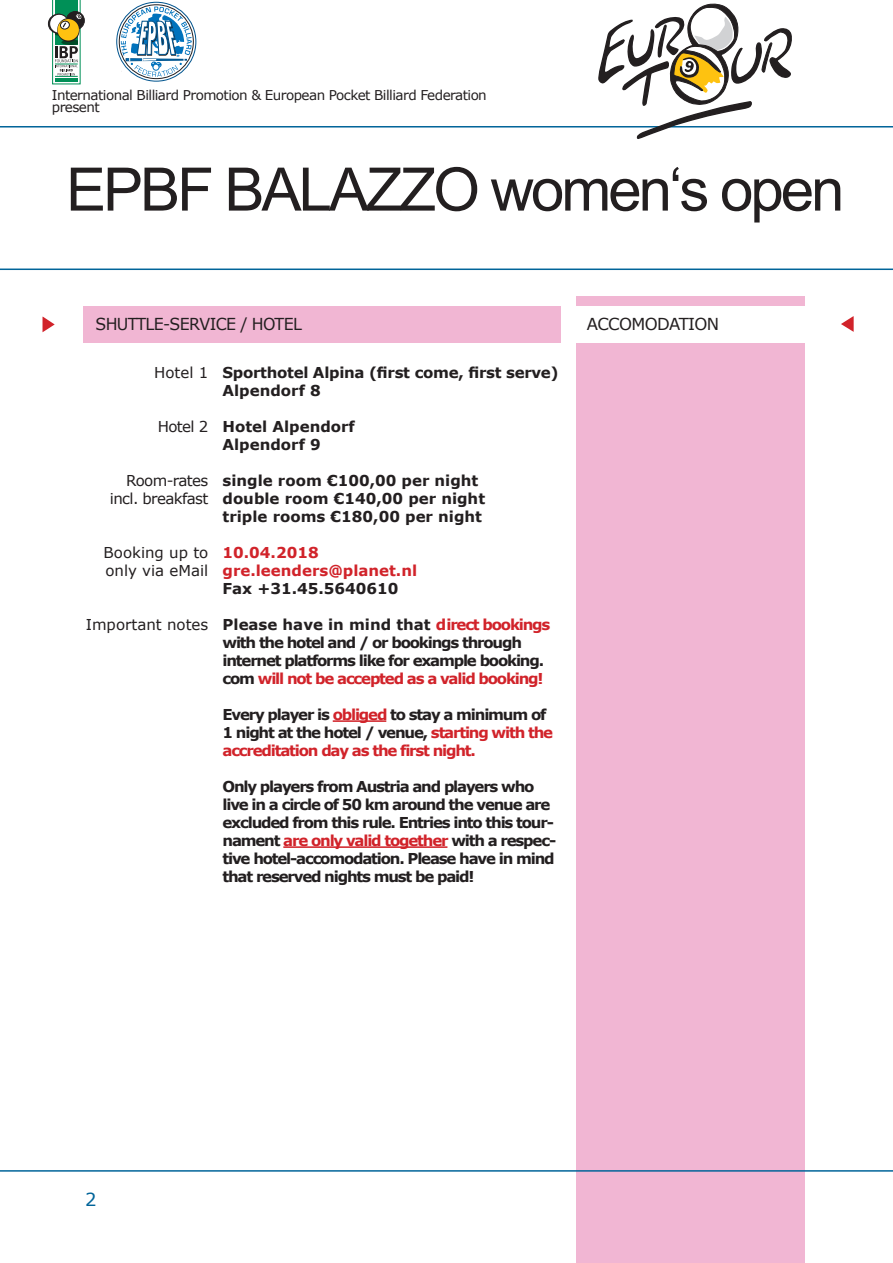
<style>
.page{position:relative;width:893px;height:1263px;background:#fff}
.page>*{position:absolute;margin:0;border:0;box-sizing:border-box;transform-origin:0 0}
.t1{font:60px "Arial";letter-spacing:-.05em;color:#231f20}
.t2{font:18px "Verdana";color:#016499}
.t3{font:16.5px "Verdana";letter-spacing:-.04em;color:#231f20;scale:.96 1}
.t4{font:16.5px "Verdana";letter-spacing:-.04em;color:#231f20}
.t5{font:700 15px/18px "Verdana";letter-spacing:-.08em;color:#231f20}
.t6{font:700 15px "Verdana";color:#231f20}
.t7{font:700 15px/18px "Verdana";letter-spacing:-.08em;color:#d1232a}
.t8{font:15px/18px "Verdana";color:#231f20}
.t9{font:700 15px "Verdana";letter-spacing:-.02em;color:#231f20}
.t10{font:15px/18px "Verdana";letter-spacing:-.04em;color:#231f20;text-align:right}
.t11{font:700 15px "Verdana";color:#d1232a}
.t12{font:13.5px/12px "Verdana";letter-spacing:-.04em;color:#231f20}
.s1{color:#d1232a}
.s2{color:#231f20}
</style>
<div class="page">
<div style="left:576px;top:296px;width:229px;height:967px;background:#f1b6d3"></div>
<svg style="left:0;top:126px;width:893px;height:144px"></svg>
<div style="left:48px;top:14px;width:21px;height:20px;border:1px solid #231f20;border-radius:50%"></div>
<div style="left:66px;top:11px;width:18px;height:19px;border:1px solid #231f20;border-radius:50%"></div>
<div style="left:50px;top:14px;width:19px;height:19px;border:1px solid #231f20;border-radius:50%"></div>
<svg style="left:52px;top:0;width:30px;height:84px"></svg>
<hr style="left:0;top:1170px;width:893px;height:2px;background:#016499">
<svg style="left:117px;top:2px;width:79px;height:79px"></svg>
<div style="left:116px;top:2px;width:80px;height:80px;border:1px solid #00548e;border-radius:50%"></div>
<div style="left:119px;top:4px;width:75px;height:75px;border:1px solid #231f20;border-radius:50%"></div>
<svg style="left:121px;top:7px;width:71px;height:70px"></svg>
<svg style="left:597px;top:3px;width:197px;height:154px"></svg>
<div style="left:653px;top:135px;width:109px;height:23px;background:#fff"></div>
<svg style="left:841px;top:316px;width:13px;height:16px"></svg>
<div style="left:574px;top:306px;width:234px;height:36px;background:#fff"></div>
<svg style="left:43px;top:317px;width:12px;height:15px"></svg>
<div style="left:83px;top:306px;width:478px;height:36px;background:#f1b6d3"></div>
<hr style="left:333px;top:720px;width:53px;height:2px;background:#d1232a">
<hr style="left:283px;top:846px;width:164px;height:2px;background:#d1232a">
<p class="t12" style="left:52px;top:90px;width:436px">International Billiard Promotion &amp; European Pocket Billiard Federation present</p>
<h1 class="t1" style="left:66px;top:150px;width:780px">EPBF BALAZZO women‘s open</h1>
<p class="t3" style="left:96px;top:314px;width:216px">SHUTTLE-SERVICE / HOTEL</p>
<p class="t4" style="left:587px;top:314px;width:134px">ACCOMODATION</p>
<p class="t8" style="left:154px;top:364px;width:56px">Hotel 1</p>
<p class="t9" style="left:223px;top:363px;width:338px">Sporthotel Alpina (first come, first serve)</p>
<p class="t6" style="left:223px;top:381px;width:100px">Alpendorf 8</p>
<p class="t6" style="left:223px;top:417px;width:134px">Hotel Alpendorf</p>
<p class="t6" style="left:223px;top:435px;width:100px">Alpendorf 9</p>
<p class="t6" style="left:223px;top:471px;width:257px">single room €100,00 per night</p>
<p class="t6" style="left:223px;top:489px;width:264px">double room €140,00 per night</p>
<p class="t6" style="left:223px;top:507px;width:261px">triple rooms €180,00 per night</p>
<p class="t7" style="left:223px;top:544px;width:98px">10.04.2018</p>
<p class="t11" style="left:223px;top:561px;width:196px">gre.leenders@planet.nl</p>
<p class="t6" style="left:223px;top:579px;width:178px">Fax +31.45.5640610</p>
<p class="t5" style="left:223px;top:616px;width:329px">Please have in mind that <span class="s1">direct bookings </span>with the hotel and / or bookings through internet platforms like for example booking. com <span class="s1">will not be accepted as a valid booking!</span></p>
<p class="t7" style="left:223px;top:706px;width:332px"><span class="s2">Every player is</span> obliged <span class="s2">to stay a minimum of<br>1 night at the hotel / venue,</span> starting with the accreditation day as the first night.</p>
<p class="t5" style="left:223px;top:778px;width:335px">Only players from Austria and players who live in a circle of 50 km around the venue are excluded from this rule. Entries into this tour&shy;nament <span class="s1">are only valid together</span> with a respec&shy;tive hotel-accomodation. Please have in mind that reserved nights must be paid!</p>
<p class="t8" style="left:158px;top:418px;width:52px">Hotel 2</p>
<p class="t10" style="left:110px;top:472px;width:100px">Room-rates incl. breakfast</p>
<p class="t8" style="left:104px;top:544px;width:106px">Booking up to only via eMail</p>
<p class="t8" style="left:86px;top:616px;width:124px">Important notes</p>
<p class="t2" style="left:85px;top:1188px;width:13px">2</p>
</div>
